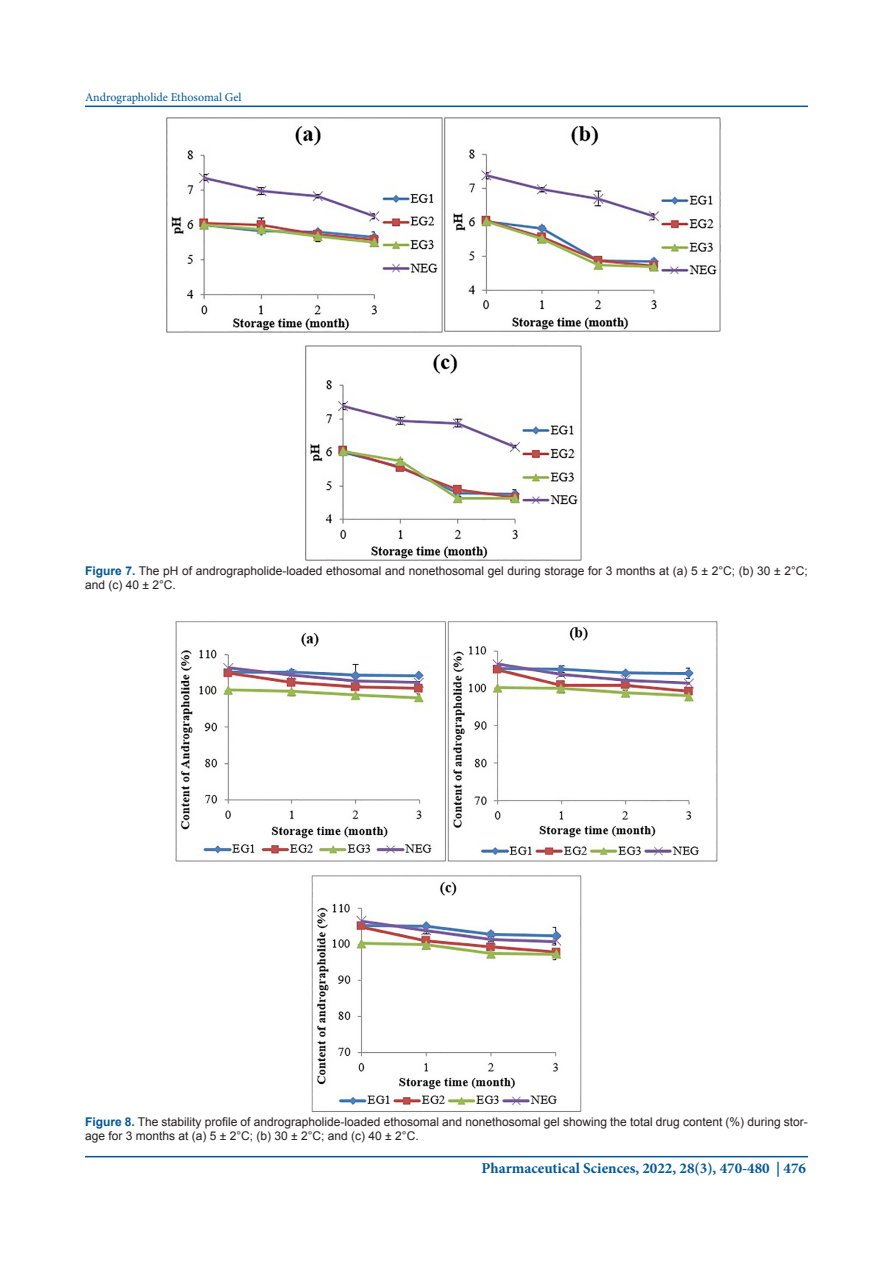
<style>
.page{position:relative;width:893px;height:1263px;background:#fff}
.page>*{position:absolute;margin:0;border:0;box-sizing:border-box;transform-origin:0 0}
.t1{font:700 15px "Minion Pro";color:#005696}
.t2{font:12px/14.4px "Arial";color:#231f20}
.t3{font:12px "Minion Pro";color:#005696}
.s1{font-weight:700;color:#005696}
</style>
<div class="page">
<hr style="left:85px;top:106px;width:723px;height:1px;background:#005696">
<hr style="left:85px;top:1156px;width:723px;height:1px;background:#005696">
<img style="left:166px;top:117px;width:555px;height:444px">
<img style="left:175px;top:621px;width:543px;height:491px">
<p class="t3" style="left:85px;top:89px;width:158px">Andrographolide Ethosomal Gel</p>
<p class="t2" style="left:85px;top:564px;width:724px"><span class="s1">Figure 7.</span> The pH of andrographolide-loaded ethosomal and nonethosomal gel during storage for 3 months at (a) 5 ± 2°C; (b) 30 ± 2°C; and (c) 40 ± 2°C.</p>
<p class="t2" style="left:85px;top:1114px;width:724px"><span class="s1">Figure 8.</span> The stability profile of andrographolide-loaded ethosomal and nonethosomal gel showing the total drug content (%) during stor&shy;age for 3 months at (a) 5 ± 2°C; (b) 30 ± 2°C; and (c) 40 ± 2°C.</p>
<p class="t1" style="left:482px;top:1158px;width:326px">Pharmaceutical Sciences, 2022, 28(3), 470-480 | 476</p>
</div>
